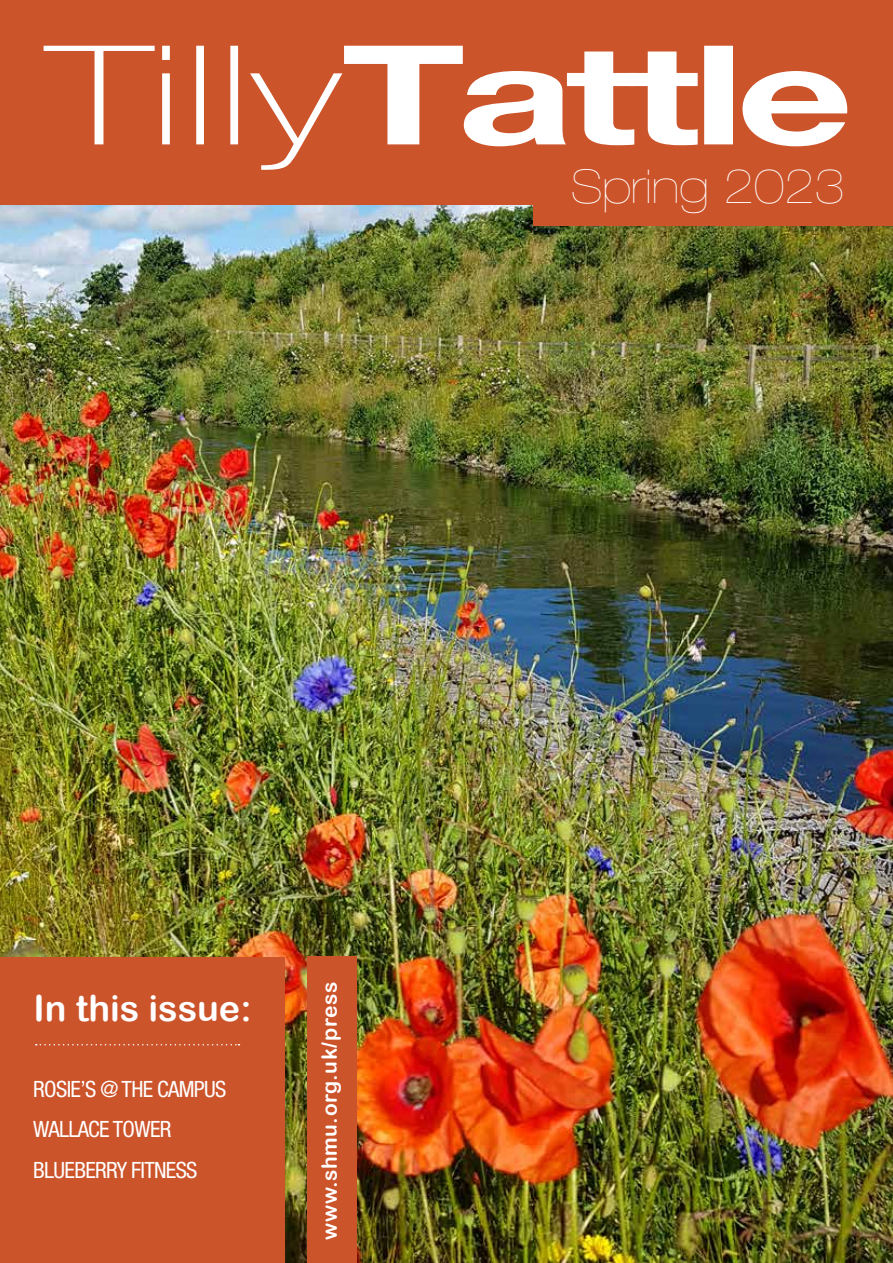
<style>
.page{position:relative;width:893px;height:1263px;background:#fff}
.page>*{position:absolute;margin:0;border:0;box-sizing:border-box;transform-origin:0 0}
.t1{font:200 expanded 46.65px "Helvetica Neue LT Pro";color:#fff}
.t2{font:36px "Arial Rounded MT Bold";color:#fff}
.t3{font:condensed 22.5px/40.5px "Helvetica Neue LT Pro";letter-spacing:-.03em;color:#fff}
.t4{font:21px "Arial Rounded MT Bold";letter-spacing:.03em;color:#fff}
</style>
<div class="page">
<img style="left:0;top:204px;width:893px;height:1059px">
<div style="left:0;top:957px;width:285px;height:306px;background:#cc542b"></div>
<div style="left:307px;top:957px;width:50px;height:306px;background:#cc542b"></div>
<div style="left:0;top:0;width:893px;height:204px;background:#cc542b"></div>
<div style="left:534px;top:186px;width:359px;height:39px;background:#cc542b"></div>
<svg style="left:44px;top:46px;width:804px;height:124px"></svg>
<svg style="left:36px;top:1044px;width:203px;height:1px"></svg>
<h1 class="t1" style="left:571px;top:159px;width:275px">Spring 2023</h1>
<h2 class="t2" style="left:34px;top:987px;width:219px">In this issue:</h2>
<p class="t3" style="left:33px;top:1068px;width:195px">ROSIE’S @ THE CAMPUS<br>WALLACE TOWER<br>BLUEBERRY FITNESS</p>
<p class="t4" style="left:317px;top:1239px;width:260px;rotate:-90deg">www.shmu.org.uk/press</p>
</div>
